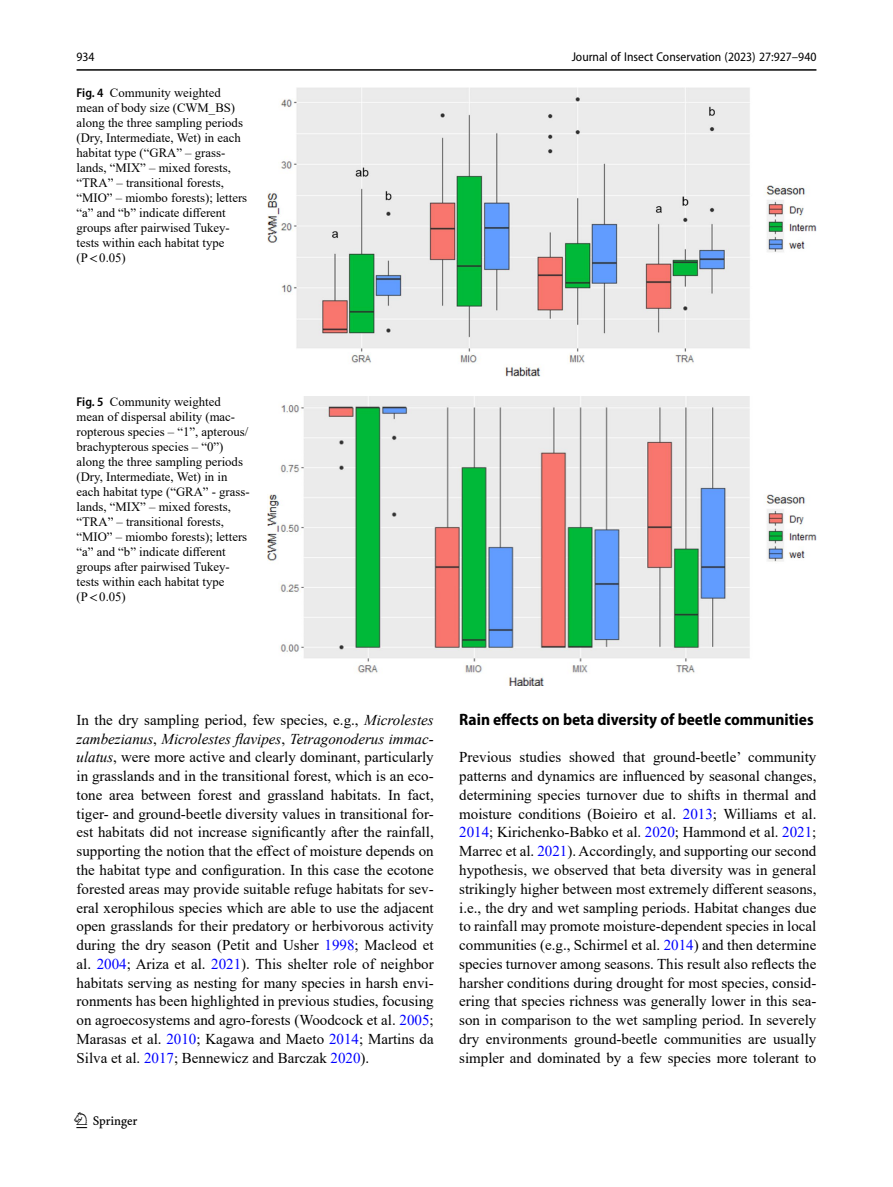
<style>
.page{position:relative;width:893px;height:1187px;background:#fff}
.page>*{position:absolute;margin:0;border:0;box-sizing:border-box;transform-origin:0 0}
.t1{font:22.5px "Springnew";color:#000}
.Head_2{font:700 semi-condensed 16.5px "Myriad Pro";color:#000}
.Body_Text_Indent{font:15px/18.8px "Times New Roman";color:#000;text-align:justify}
.Body_Text{font:15px/18.8px "Times New Roman";color:#000;text-align:justify}
.Figure_Caption_Side{font:12.75px/15px "Times New Roman";color:#000}
.t2{font:semi-condensed 12.75px "Myriad Pro";color:#000}
.s1{font-family:"Myriad Pro";font-weight:600;font-stretch:semi-condensed}
.s2{font-family:"STIX"}
.s3{font-style:italic}
.s4{color:#00f}
</style>
<div class="page">
<hr style="left:77px;top:69px;width:739px;height:2px;background:#000">
<img style="left:268px;top:396px;width:548px;height:289px">
<img style="left:268px;top:87px;width:548px;height:289px">
<p class="t2" style="left:77px;top:49px;width:20px">934</p>
<p class="Figure_Caption_Side" style="left:77px;top:84px;width:172px"><span class="s1">Fig. 4</span> Community weighted mean of body size (CWM_BS) along the three sampling periods (Dry, Intermediate, Wet) in each habitat type (“GRA” – grass&shy;lands, “MIX” – mixed forests, “TRA” – transitional forests, “MIO” – miombo forests); letters “a” and “b” indicate different groups after pairwised Tukey&shy;tests within each habitat type (P<span class="s2">&lt;</span>0.05)</p>
<p class="t2" style="left:572px;top:49px;width:246px">Journal of Insect Conservation (2023) 27:927–940</p>
<p class="Figure_Caption_Side" style="left:77px;top:393px;width:175px"><span class="s1">Fig. 5</span> Community weighted mean of dispersal ability (mac&shy;ropterous species – “1”, apterous/ brachypterous species – “0”) along the three sampling periods (Dry, Intermediate, Wet) in in each habitat type (“GRA” - grass&shy;lands, “MIX” – mixed forests, “TRA” – transitional forests, “MIO” – miombo forests); letters “a” and “b” indicate different groups after pairwised Tukey&shy;tests within each habitat type (P<span class="s2">&lt;</span>0.05)</p>
<p class="Body_Text_Indent" style="left:77px;top:710px;width:359px">In the dry sampling period, few species, e.g., <span class="s3">Microlestes zambezianus</span>, <span class="s3">Microlestes flavipes</span>, <span class="s3">Tetragonoderus immac&shy;ulatus</span>, were more active and clearly dominant, particularly in grasslands and in the transitional forest, which is an eco&shy;tone area between forest and grassland habitats. In fact, tiger- and ground-beetle diversity values in transitional for&shy;est habitats did not increase significantly after the rainfall, supporting the notion that the effect of moisture depends on the habitat type and configuration. In this case the ecotone forested areas may provide suitable refuge habitats for sev&shy;eral xerophilous species which are able to use the adjacent open grasslands for their predatory or herbivorous activity during the dry season (Petit and Usher <span class="s4">1998</span>; Macleod et al. <span class="s4">2004</span>; Ariza et al. <span class="s4">2021</span>). This shelter role of neighbor habitats serving as nesting for many species in harsh envi&shy;ronments has been highlighted in previous studies, focusing on agroecosystems and agro-forests (Woodcock et al. <span class="s4">2005</span>; Marasas et al. <span class="s4">2010</span>; Kagawa and Maeto <span class="s4">2014</span>; Martins da Silva et al. <span class="s4">2017</span>; Bennewicz and Barczak <span class="s4">2020</span>).</p>
<h1 class="t1" style="left:77px;top:1107px;width:63px">1 3</h1>
<p class="Head_2" style="left:459px;top:710px;width:356px">Rain effects on beta diversity of beetle communities</p>
<p class="Body_Text" style="left:459px;top:747px;width:359px">Previous studies showed that ground-beetle’ community patterns and dynamics are influenced by seasonal changes, determining species turnover due to shifts in thermal and moisture conditions (Boieiro et al. <span class="s4">2013</span>; Williams et al.<br><span class="s4">2014</span>; Kirichenko-Babko et al. <span class="s4">2020</span>; Hammond et al. <span class="s4">2021</span>; Marrec et al. <span class="s4">2021</span>). Accordingly, and supporting our second hypothesis, we observed that beta diversity was in general strikingly higher between most extremely different seasons, i.e., the dry and wet sampling periods. Habitat changes due to rainfall may promote moisture-dependent species in local communities (e.g., Schirmel et al. <span class="s4">2014</span>) and then determine species turnover among seasons. This result also reflects the harsher conditions during drought for most species, consid&shy;ering that species richness was generally lower in this sea&shy;son in comparison to the wet sampling period. In severely dry environments ground-beetle communities are usually simpler and dominated by a few species more tolerant to</p>
</div>
